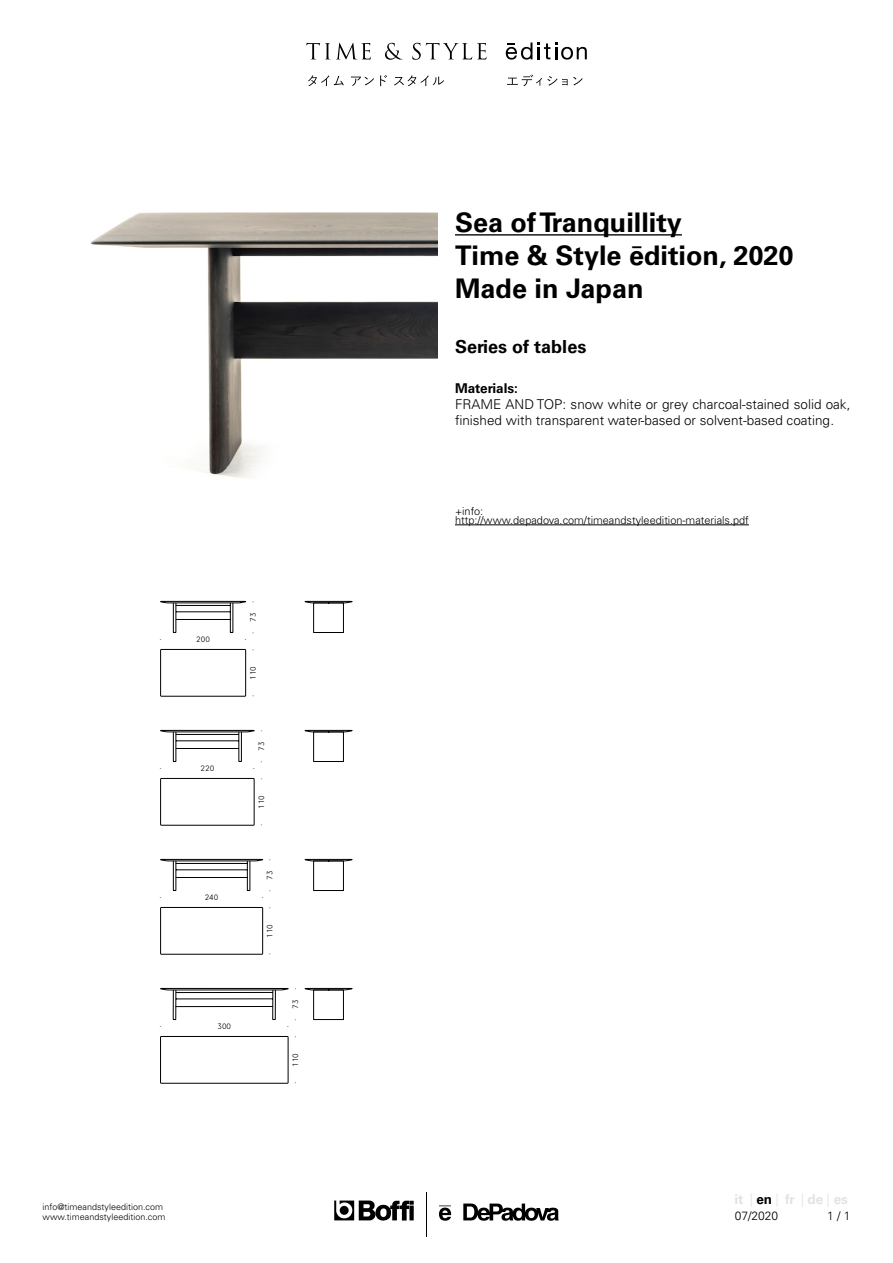
<style>
.page{position:relative;width:893px;height:1263px;background:#fff}
.page>*{position:absolute;margin:0;border:0;box-sizing:border-box;transform-origin:0 0}
.t1{font:700 27px/33px "Univers LT Pro 65";color:#000}
.t2{font:700 18px "Univers LT Pro 65";color:#000}
.t3{font:300 13.5px/16.2px "Univers LT Pro 45";color:#000}
.t4{font:700 13.5px "Univers LT Pro 65";color:#000}
.t5{font:700 13.5px "Univers LT Pro 65";color:#e4e3e3}
.t6{font:300 12px "Univers LT Pro 45";color:#000}
.t7{font:300 10.95px/9px "Univers LT Pro 45";color:#000}
.t8{font:300 9px/10.5px "Univers LT Pro 45";color:#000}
.t9{font:300 7.8px "Caros Soft";color:#000}
.s1{color:#e4e3e3}
</style>
<div class="page">
<hr style="left:455px;top:525px;width:294px;height:1px;background:#000">
<svg style="left:308px;top:75px;width:36px;height:11px"></svg>
<svg style="left:351px;top:76px;width:23px;height:10px"></svg>
<svg style="left:380px;top:75px;width:7px;height:11px"></svg>
<svg style="left:394px;top:75px;width:50px;height:11px"></svg>
<svg style="left:507px;top:74px;width:75px;height:12px"></svg>
<svg style="left:306px;top:43px;width:24px;height:16px"></svg>
<svg style="left:336px;top:43px;width:35px;height:17px"></svg>
<svg style="left:385px;top:43px;width:18px;height:17px"></svg>
<svg style="left:412px;top:43px;width:74px;height:17px"></svg>
<svg style="left:538px;top:43px;width:49px;height:17px"></svg>
<svg style="left:506px;top:43px;width:26px;height:17px"></svg>
<svg style="left:439px;top:1203px;width:120px;height:18px"></svg>
<hr style="left:426px;top:1192px;width:1px;height:44px;background:#000">
<svg style="left:334px;top:1200px;width:80px;height:21px"></svg>
<hr style="left:455px;top:234px;width:227px;height:2px;background:#000">
<svg style="left:160px;top:1036px;width:128px;height:47px"></svg>
<div style="left:173px;top:990px;width:3px;height:30px;border:1px solid #000"></div>
<hr style="left:176px;top:992px;width:97px;height:1px;background:#000">
<div style="left:273px;top:990px;width:3px;height:29px;border:1px solid #000"></div>
<hr style="left:176px;top:1006px;width:97px;height:1px;background:#000">
<hr style="left:176px;top:998px;width:97px;height:1px;background:#000">
<svg style="left:160px;top:988px;width:129px;height:2px"></svg>
<div style="left:313px;top:990px;width:31px;height:30px;border:1px solid #000"></div>
<svg style="left:305px;top:988px;width:47px;height:3px"></svg>
<svg style="left:160px;top:649px;width:86px;height:47px"></svg>
<div style="left:173px;top:603px;width:3px;height:30px;border:1px solid #000"></div>
<hr style="left:176px;top:605px;width:54px;height:1px;background:#000">
<div style="left:230px;top:603px;width:3px;height:30px;border:1px solid #000"></div>
<hr style="left:176px;top:619px;width:54px;height:1px;background:#000">
<hr style="left:176px;top:611px;width:54px;height:1px;background:#000">
<svg style="left:160px;top:601px;width:86px;height:2px"></svg>
<div style="left:313px;top:603px;width:31px;height:30px;border:1px solid #000"></div>
<svg style="left:305px;top:601px;width:47px;height:3px"></svg>
<svg style="left:160px;top:778px;width:94px;height:47px"></svg>
<div style="left:173px;top:732px;width:3px;height:30px;border:1px solid #000"></div>
<hr style="left:176px;top:734px;width:63px;height:1px;background:#000">
<div style="left:239px;top:732px;width:3px;height:30px;border:1px solid #000"></div>
<hr style="left:176px;top:748px;width:63px;height:1px;background:#000">
<hr style="left:176px;top:740px;width:63px;height:1px;background:#000">
<svg style="left:160px;top:730px;width:94px;height:2px"></svg>
<div style="left:313px;top:732px;width:31px;height:30px;border:1px solid #000"></div>
<svg style="left:305px;top:730px;width:47px;height:3px"></svg>
<svg style="left:160px;top:907px;width:103px;height:47px"></svg>
<div style="left:173px;top:861px;width:3px;height:29px;border:1px solid #000"></div>
<hr style="left:176px;top:863px;width:71px;height:1px;background:#000">
<div style="left:247px;top:861px;width:3px;height:29px;border:1px solid #000"></div>
<hr style="left:176px;top:877px;width:71px;height:1px;background:#000">
<hr style="left:176px;top:869px;width:71px;height:1px;background:#000">
<svg style="left:160px;top:859px;width:103px;height:2px"></svg>
<div style="left:313px;top:861px;width:31px;height:30px;border:1px solid #000"></div>
<svg style="left:305px;top:859px;width:47px;height:3px"></svg>
<img style="left:90px;top:213px;width:348px;height:265px">
<h1 class="t1" style="left:455px;top:208px;width:340px">Sea of Tranquillity<br>Time &amp; Style ēdition, 2020<br>Made in Japan</h1>
<h2 class="t2" style="left:455px;top:340px;width:133px">Series of tables</h2>
<p class="t4" style="left:455px;top:382px;width:64px">Materials:</p>
<p class="t3" style="left:455px;top:397px;width:397px">FRAME AND TOP: snow white or grey charcoal-stained solid oak, finished with transparent water-based or solvent-based coating.</p>
<p class="t9" style="left:248px;top:602px;width:4px;rotate:-90deg">·</p>
<p class="t9" style="left:248px;top:633px;width:23px;rotate:-90deg">· 73</p>
<p class="t9" style="left:159px;top:635px;width:4px">·</p>
<p class="t9" style="left:196px;top:635px;width:15px">200</p>
<p class="t9" style="left:244px;top:635px;width:4px">·</p>
<p class="t9" style="left:248px;top:651px;width:4px;rotate:-90deg">·</p>
<p class="t9" style="left:248px;top:697px;width:33px;rotate:-90deg">· 110</p>
<p class="t9" style="left:257px;top:731px;width:4px;rotate:-90deg">·</p>
<p class="t9" style="left:257px;top:762px;width:23px;rotate:-90deg">· 73</p>
<p class="t9" style="left:159px;top:764px;width:4px">·</p>
<p class="t9" style="left:200px;top:764px;width:15px">220</p>
<p class="t9" style="left:253px;top:764px;width:4px">·</p>
<p class="t9" style="left:257px;top:780px;width:4px;rotate:-90deg">·</p>
<p class="t9" style="left:257px;top:826px;width:33px;rotate:-90deg">· 110</p>
<p class="t9" style="left:265px;top:860px;width:4px;rotate:-90deg">·</p>
<p class="t9" style="left:265px;top:891px;width:23px;rotate:-90deg">· 73</p>
<p class="t9" style="left:159px;top:893px;width:4px">·</p>
<p class="t9" style="left:205px;top:893px;width:15px">240</p>
<p class="t9" style="left:261px;top:893px;width:4px">·</p>
<p class="t9" style="left:265px;top:909px;width:4px;rotate:-90deg">·</p>
<p class="t9" style="left:265px;top:955px;width:33px;rotate:-90deg">· 110</p>
<p class="t9" style="left:291px;top:989px;width:4px;rotate:-90deg">·</p>
<p class="t9" style="left:291px;top:1020px;width:23px;rotate:-90deg">· 73</p>
<p class="t9" style="left:159px;top:1022px;width:4px">·</p>
<p class="t9" style="left:217px;top:1022px;width:15px">300</p>
<p class="t9" style="left:287px;top:1022px;width:4px">·</p>
<p class="t9" style="left:291px;top:1037px;width:4px;rotate:-90deg">·</p>
<p class="t9" style="left:291px;top:1084px;width:33px;rotate:-90deg">· 110</p>
<p class="t7" style="left:455px;top:507px;width:295px">+info: http://www.depadova.com/timeandstyleedition-materials.pdf</p>
<p class="t4" style="left:756px;top:1192px;width:40px">en <span class="s1">fr</span></p>
<p class="t5" style="left:834px;top:1192px;width:16px">es</p>
<p class="t5" style="left:734px;top:1192px;width:11px">it</p>
<p class="t5" style="left:807px;top:1192px;width:17px">de</p>
<p class="t8" style="left:43px;top:1202px;width:124px">info@timeandstyleedition.com www.timeandstyleedition.com</p>
<p class="t6" style="left:735px;top:1211px;width:45px">07/2020</p>
<p class="t6" style="left:827px;top:1211px;width:25px">1 / 1</p>
</div>
